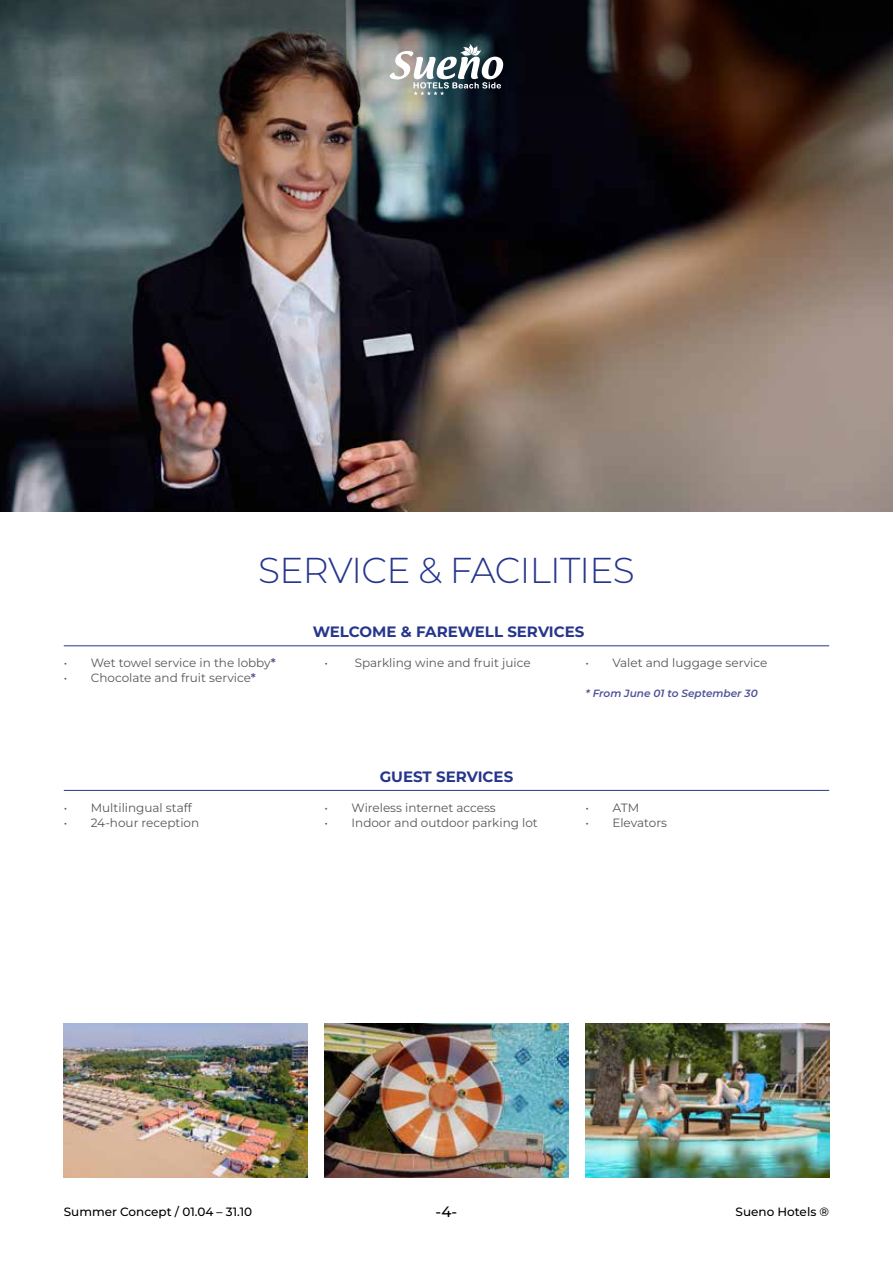
<style>
.page{position:relative;width:893px;height:1263px;background:#fff}
.page>*{position:absolute;margin:0;border:0;box-sizing:border-box;transform-origin:0 0}
.t1{font:300 36px "Montserrat";letter-spacing:-.02em;color:#26368c}
.t2{font:700 15px "Montserrat";color:#26368c}
.t3{font:500 15px "Montserrat";color:#000}
.t4{font:12px "Montserrat";color:#575756}
.t5{font:500 12px "Montserrat";color:#000}
.t6{font:italic 600 10.5px "Montserrat";color:#505398}
.s1{font-weight:600;color:#505398}
</style>
<div class="page">
<img style="left:0;top:265px;width:893px;height:247px">
<img style="left:0;top:0;width:893px;height:265px">
<hr style="left:64px;top:645px;width:765px;height:1px;background:#27398b">
<hr style="left:64px;top:790px;width:765px;height:1px;background:#27398b">
<img style="left:325px;top:1023px;width:243px;height:155px">
<img style="left:585px;top:1023px;width:244px;height:155px">
<img style="left:64px;top:1023px;width:244px;height:155px">
<svg style="left:390px;top:44px;width:113px;height:51px"></svg>
<h1 class="t1" style="left:258px;top:545px;width:378px">SERVICE &amp; FACILITIES</h1>
<p class="t4" style="left:64px;top:654px;width:213px">• Wet towel service in the lobby<span class="s1">*</span></p>
<p class="t4" style="left:64px;top:669px;width:194px">• Chocolate and fruit service<span class="s1">*</span></p>
<p class="t4" style="left:64px;top:799px;width:130px">• Multilingual staff</p>
<p class="t4" style="left:64px;top:814px;width:137px">• 24-hour reception</p>
<p class="t2" style="left:313px;top:621px;width:273px">WELCOME &amp; FAREWELL SERVICES</p>
<p class="t4" style="left:325px;top:654px;width:207px">• Sparkling wine and fruit juice</p>
<p class="t4" style="left:585px;top:654px;width:183px">• Valet and luggage service</p>
<p class="t6" style="left:585px;top:686px;width:174px">* From June 01 to September 30</p>
<p class="t2" style="left:380px;top:766px;width:135px">GUEST SERVICES</p>
<p class="t4" style="left:325px;top:799px;width:173px">• Wireless internet access</p>
<p class="t4" style="left:325px;top:814px;width:215px">• Indoor and outdoor parking lot</p>
<p class="t4" style="left:585px;top:799px;width:56px">• АТM</p>
<p class="t4" style="left:585px;top:814px;width:83px">• Elevators</p>
<p class="t5" style="left:64px;top:1203px;width:190px">Summer Concept / 01.04 – 31.10</p>
<p class="t3" style="left:436px;top:1201px;width:23px">-4-</p>
<p class="t5" style="left:736px;top:1203px;width:95px">Sueno Hotels ®</p>
</div>
